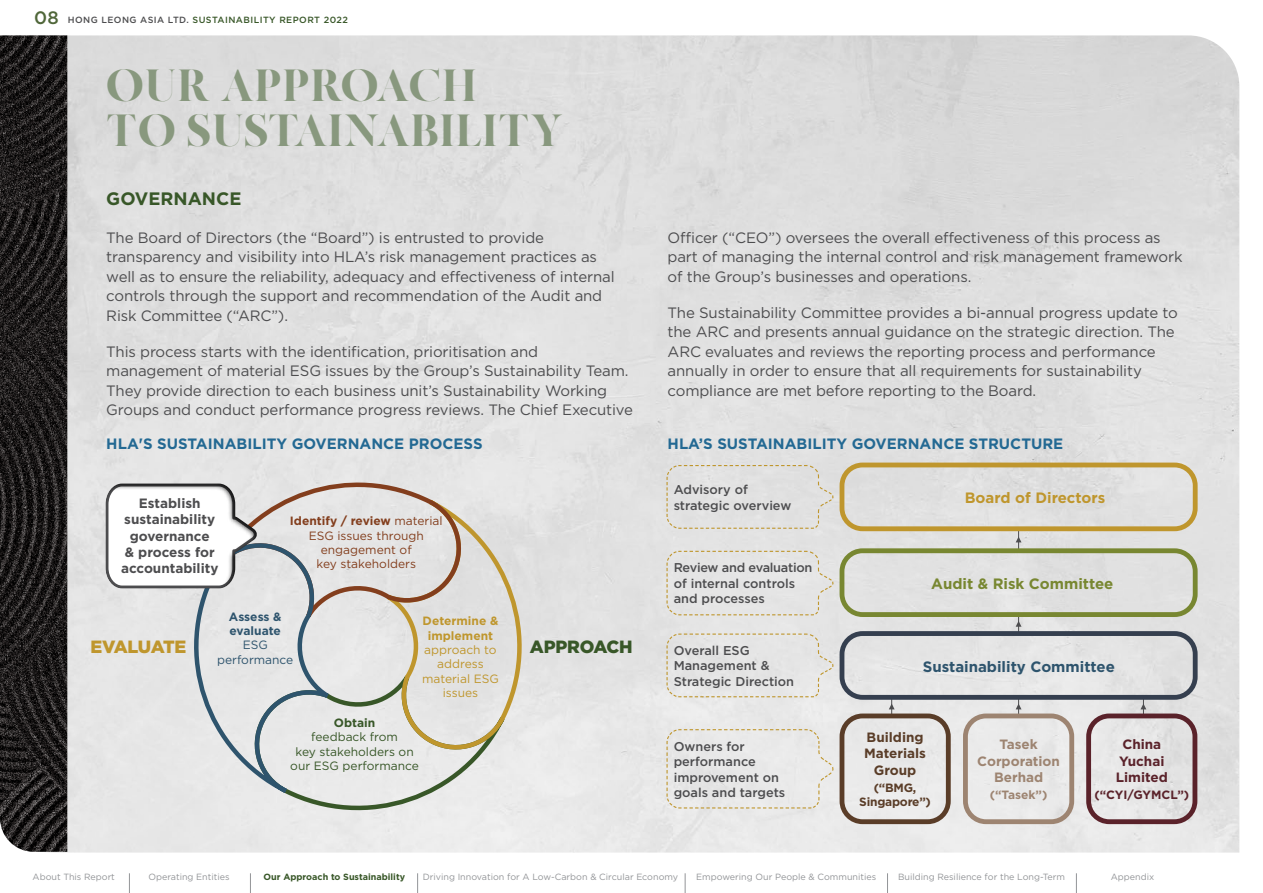
<style>
.page{position:relative;width:1263px;height:893px;background:#fff}
.page>*{position:absolute;margin:0;border:0;box-sizing:border-box;transform-origin:0 0}
.t1{font:900 45px/45px "MADE Canvas";letter-spacing:.02em;color:#88987e}
.t2{font:700 18px "Gotham";color:#385728}
.t3{font:900 17.7px "Gotham";letter-spacing:-.03em;color:#bf962d}
.t4{font:900 17.7px "Gotham";letter-spacing:-.01em;color:#385728}
.t5{font:15px/19.5px "Gotham";letter-spacing:-.01em;color:#4d4d4f}
.t6{font:700 15px "Gotham";color:#236993}
.t7{font:700 15px "Gotham";color:#2e546d}
.t8{font:700 15px "Gotham";color:#788731}
.t9{font:700 15px "Gotham";color:#bf962d}
.t10{font:700 13.5px/16.2px "Gotham";color:#4d4d4f;text-align:center}
.t11{font:700 13.5px/16.2px "Gotham";color:#5a3d28;text-align:center}
.t12{font:700 13.5px/16.2px "Gotham";color:#9d8471;text-align:center}
.t13{font:700 13.5px/16.2px "Gotham";color:#5a222a;text-align:center}
.t14{font:500 12.75px/15.3px "Gotham";color:#4d4d4f}
.t15{font:12px/14.4px "Gotham";color:#833e1d;text-align:center}
.t16{font:12px/14.4px "Gotham";color:#385728;text-align:center}
.t17{font:12px/14.4px "Gotham";color:#bf962d;text-align:center}
.t18{font:700 12px/14.4px "Gotham";color:#bf962d;text-align:center}
.t19{font:700 12px/14.4px "Gotham";letter-spacing:-.02em;color:#5a3d28;text-align:center}
.t20{font:700 12px/14.4px "Gotham";letter-spacing:-.005em;color:#2e546d}
.t21{font:12px/14.4px "Gotham";color:#2e546d;text-align:center}
.t22{font:700 12px "Gotham";color:#5a222a}
.t23{font:700 12px "Gotham";color:#9d8471}
.t24{font:700 12px "Gotham";color:#385728}
.t25{font:9px "Gotham";color:#939598}
.t26{font:500 9px "Gotham";letter-spacing:.05em;color:#385728}
.t27{font:700 9px "Gotham";color:#385728}
.s1{font-size:18px;color:#50673a}
.s2{color:#4d4d4f}
.s3{font-weight:700}
</style>
<div class="page">
<img style="left:48px;top:35px;width:1191px;height:818px">
<img style="left:0;top:35px;width:67px;height:817px">
<div style="left:244px;top:761px;width:264px;height:76px;background:#ebebeb"></div>
<svg style="left:371px;top:496px;width:171px;height:265px;background:#dfddd6"></svg>
<svg style="left:209px;top:462px;width:263px;height:197px;background:#ddd8d5"></svg>
<svg style="left:173px;top:532px;width:198px;height:265px;background:#dbdddd"></svg>
<div style="left:104px;top:471px;width:164px;height:132px;background:#000;opacity:.75"></div>
<div style="left:839px;top:463px;width:358px;height:68px;border:5px solid #bf962d;border-radius:21px"></div>
<div style="left:666px;top:464px;width:167px;height:65px;background:#e1e1e1"></div>
<div style="left:839px;top:631px;width:358px;height:69px;border:5px solid #353f4f;border-radius:21px"></div>
<div style="left:666px;top:633px;width:167px;height:65px;background:#e5e5e5"></div>
<div style="left:839px;top:713px;width:112px;height:111px;border:5px solid #5a3d28;border-radius:21px"></div>
<div style="left:963px;top:713px;width:111px;height:111px;border:5px solid #9d8471;border-radius:21px"></div>
<div style="left:1086px;top:713px;width:111px;height:111px;border:5px solid #5a222a;border-radius:21px"></div>
<div style="left:666px;top:729px;width:167px;height:80px;background:#e8e8e8"></div>
<div style="left:839px;top:548px;width:358px;height:69px;border:5px solid #788731;border-radius:21px"></div>
<div style="left:666px;top:550px;width:167px;height:66px;background:#e5e5e5"></div>
<svg style="left:1016px;top:529px;width:5px;height:23px"></svg>
<svg style="left:1016px;top:613px;width:5px;height:21px"></svg>
<svg style="left:1016px;top:696px;width:5px;height:22px"></svg>
<svg style="left:889px;top:696px;width:6px;height:22px"></svg>
<svg style="left:1140px;top:696px;width:6px;height:22px"></svg>
<svg style="left:129px;top:873px;width:1px;height:20px"></svg>
<svg style="left:250px;top:873px;width:1px;height:20px"></svg>
<svg style="left:417px;top:873px;width:1px;height:20px"></svg>
<svg style="left:685px;top:873px;width:1px;height:20px"></svg>
<svg style="left:887px;top:873px;width:1px;height:20px"></svg>
<svg style="left:1076px;top:873px;width:1px;height:20px"></svg>
<p class="t26" style="left:34px;top:14px;width:316px"><span class="s1">08</span> <span class="s2">HONG LEONG ASIA LTD.</span> SUSTAINABILITY REPORT 2022</p>
<h1 class="t1" style="left:106px;top:67px;width:458px">OUR APPROACH<br>TO SUSTAINABILITY</h1>
<p class="t2" style="left:106px;top:187px;width:137px">GOVERNANCE</p>
<p class="t5" style="left:106px;top:227px;width:510px">The Board of Directors (the “Board”) is entrusted to provide transparency and visibility into HLA’s risk management practices as well as to ensure the reliability, adequacy and effectiveness of internal controls through the support and recommendation of the Audit and Risk Committee (“ARC”).</p>
<p class="t5" style="left:106px;top:341px;width:528px">This process starts with the identification, prioritisation and management of material ESG issues by the Group’s Sustainability Team.<br>They provide direction to each business unit’s Sustainability Working Groups and conduct performance progress reviews. The Chief Executive</p>
<p class="t5" style="left:668px;top:227px;width:516px">Officer (“CEO”) oversees the overall effectiveness of this process as part of managing the internal control and risk management framework of the Group’s businesses and operations.</p>
<p class="t5" style="left:668px;top:302px;width:512px">The Sustainability Committee provides a bi-annual progress update to the ARC and presents annual guidance on the strategic direction. The ARC evaluates and reviews the reporting process and performance annually in order to ensure that all requirements for sustainability compliance are met before reporting to the Board.</p>
<p class="t6" style="left:106px;top:433px;width:378px">HLA'S SUSTAINABILITY GOVERNANCE PROCESS</p>
<p class="t6" style="left:668px;top:433px;width:397px">HLA’S SUSTAINABILITY GOVERNANCE STRUCTURE</p>
<p class="t10" style="left:121px;top:495px;width:99px">Establish sustainability governance<br>&amp; process for accountability</p>
<p class="t15" style="left:290px;top:513px;width:154px"><span class="s3">Identify / review</span> material<br>ESG issues through engagement of<br>key stakeholders</p>
<p class="t20" style="left:229px;top:609px;width:54px">Assess &amp; evaluate</p>
<p class="t21" style="left:217px;top:638px;width:78px">ESG performance</p>
<p class="t18" style="left:423px;top:614px;width:77px">Determine &amp; implement</p>
<p class="t17" style="left:422px;top:642px;width:78px">approach to address material ESG issues</p>
<p class="t3" style="left:91px;top:635px;width:97px">EVALUATE</p>
<p class="t4" style="left:530px;top:635px;width:104px">APPROACH</p>
<p class="t24" style="left:334px;top:715px;width:43px">Obtain</p>
<p class="t16" style="left:290px;top:729px;width:130px">feedback from<br>key stakeholders on our ESG performance</p>
<p class="t14" style="left:674px;top:482px;width:119px">Advisory of strategic overview</p>
<p class="t14" style="left:674px;top:560px;width:140px">Review and evaluation of internal controls and processes</p>
<p class="t14" style="left:674px;top:643px;width:122px">Overall ESG<br>Management &amp;<br>Strategic Direction</p>
<p class="t14" style="left:674px;top:739px;width:113px">Owners for performance improvement on goals and targets</p>
<p class="t9" style="left:965px;top:488px;width:142px">Board of Directors</p>
<p class="t8" style="left:931px;top:573px;width:184px">Audit &amp; Risk Committee</p>
<p class="t7" style="left:923px;top:656px;width:194px">Sustainability Committee</p>
<p class="t11" style="left:864px;top:729px;width:63px">Building<br>Materials<br>Group</p>
<p class="t19" style="left:859px;top:780px;width:73px">(“BMG,<br>Singapore”)</p>
<p class="t12" style="left:977px;top:736px;width:84px">Tasek<br>Corporation<br>Berhad</p>
<p class="t23" style="left:990px;top:787px;width:59px">(“Tasek”)</p>
<p class="t13" style="left:1116px;top:736px;width:54px">China<br>Yuchai<br>Limited</p>
<p class="t22" style="left:1094px;top:787px;width:96px">(“CYI/GYMCL”)</p>
<p class="t25" style="left:33px;top:871px;width:84px">About This Report</p>
<p class="t25" style="left:149px;top:871px;width:83px">Operating Entities</p>
<p class="t27" style="left:264px;top:871px;width:143px">Our Approach to Sustainability</p>
<p class="t25" style="left:423px;top:871px;width:257px">Driving Innovation for A Low-Carbon &amp; Circular Economy</p>
<p class="t25" style="left:696px;top:871px;width:181px">Empowering Our People &amp; Communities</p>
<p class="t25" style="left:898px;top:871px;width:169px">Building Resilience for the Long-Term</p>
<p class="t25" style="left:1111px;top:871px;width:45px">Appendix</p>
</div>
